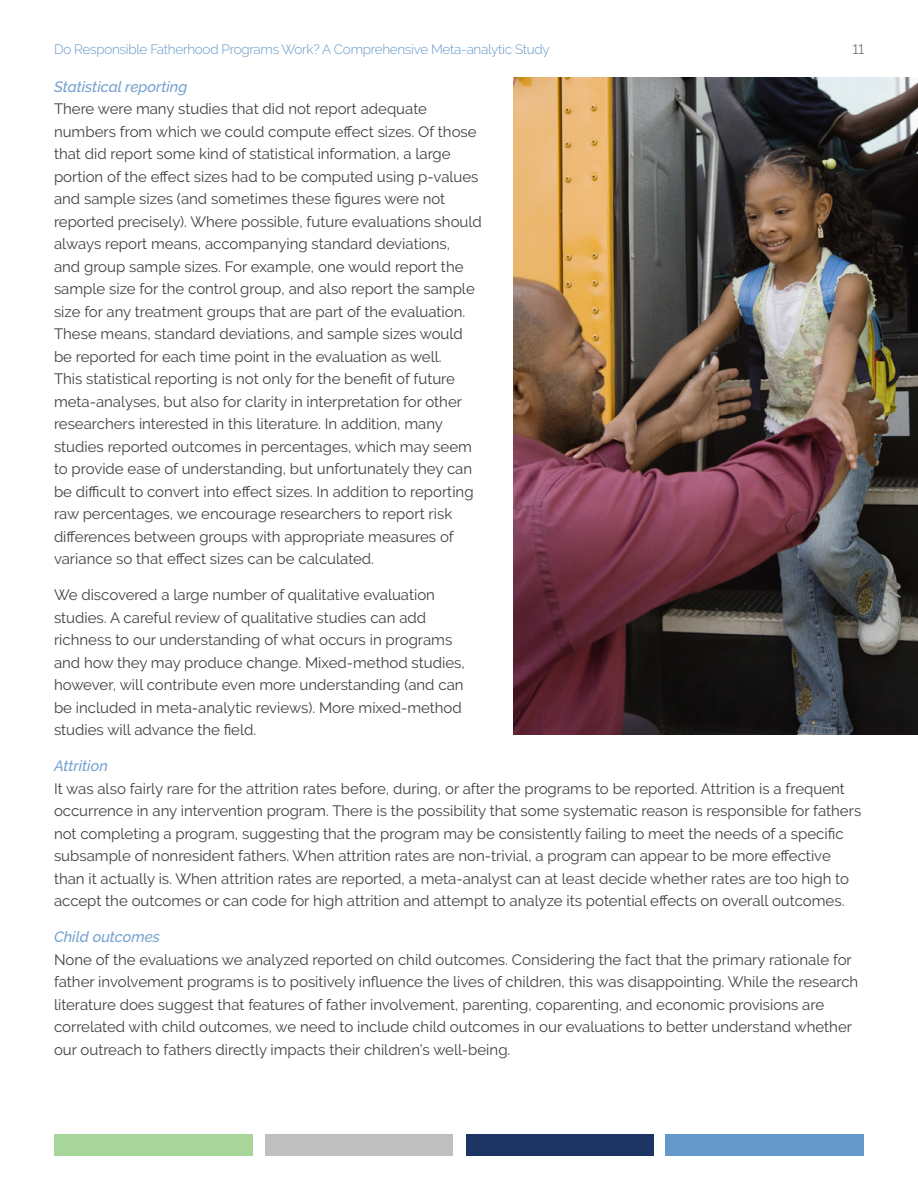
<style>
.page{position:relative;width:918px;height:1188px;background:#fff}
.page>*{position:absolute;margin:0;border:0;box-sizing:border-box;transform-origin:0 0}
.t1{font:15px/22.5px "Raleway";color:#414042}
.t2{font:italic 500 15px "Raleway";color:#74a0cf}
.t3{font:300 13.5px "Raleway";letter-spacing:-.02em;color:#6598cb}
.t4{font:13.5px "Raleway";color:#6d6e71}
</style>
<div class="page">
<img style="left:513px;top:78px;width:405px;height:656px">
<div style="left:665px;top:1134px;width:199px;height:22px;background:#6598cb"></div>
<div style="left:466px;top:1134px;width:187px;height:22px;background:#1c3564"></div>
<div style="left:265px;top:1134px;width:188px;height:22px;background:#c0bfbf"></div>
<div style="left:54px;top:1134px;width:199px;height:22px;background:#a8d59a"></div>
<p class="t3" style="left:54px;top:41px;width:497px">Do Responsible Fatherhood Programs Work? A Comprehensive Meta-analytic Study</p>
<p class="t4" style="left:853px;top:41px;width:13px">11</p>
<p class="t2" style="left:54px;top:78px;width:135px">Statistical reporting</p>
<p class="t1" style="left:54px;top:98px;width:429px">There were many studies that did not report adequate numbers from which we could compute effect sizes. Of those that did report some kind of statistical information, a large portion of the effect sizes had to be computed using p-values and sample sizes (and sometimes these figures were not reported precisely). Where possible, future evaluations should always report means, accompanying standard deviations,<br>and group sample sizes. For example, one would report the sample size for the control group, and also report the sample size for any treatment groups that are part of the evaluation.<br>These means, standard deviations, and sample sizes would be reported for each time point in the evaluation as well.<br>This statistical reporting is not only for the benefit of future meta-analyses, but also for clarity in interpretation for other researchers interested in this literature. In addition, many studies reported outcomes in percentages, which may seem to provide ease of understanding, but unfortunately they can be difficult to convert into effect sizes. In addition to reporting raw percentages, we encourage researchers to report risk differences between groups with appropriate measures of variance so that effect sizes can be calculated.</p>
<p class="t1" style="left:54px;top:584px;width:412px">We discovered a large number of qualitative evaluation studies. A careful review of qualitative studies can add richness to our understanding of what occurs in programs and how they may produce change. Mixed-method studies, however, will contribute even more understanding (and can be included in meta-analytic reviews). More mixed-method studies will advance the field.</p>
<p class="t2" style="left:54px;top:757px;width:55px">Attrition</p>
<p class="t1" style="left:54px;top:777px;width:809px">It was also fairly rare for the attrition rates before, during, or after the programs to be reported. Attrition is a frequent occurrence in any intervention program. There is the possibility that some systematic reason is responsible for fathers not completing a program, suggesting that the program may be consistently failing to meet the needs of a specific subsample of nonresident fathers. When attrition rates are non-trivial, a program can appear to be more effective than it actually is. When attrition rates are reported, a meta-analyst can at least decide whether rates are too high to accept the outcomes or can code for high attrition and attempt to analyze its potential effects on overall outcomes.</p>
<p class="t2" style="left:54px;top:928px;width:108px">Child outcomes</p>
<p class="t1" style="left:54px;top:948px;width:806px">None of the evaluations we analyzed reported on child outcomes. Considering the fact that the primary rationale for father involvement programs is to positively influence the lives of children, this was disappointing. While the research literature does suggest that features of father involvement, parenting, coparenting, and economic provisions are correlated with child outcomes, we need to include child outcomes in our evaluations to better understand whether our outreach to fathers directly impacts their children’s well-being.</p>
</div>
